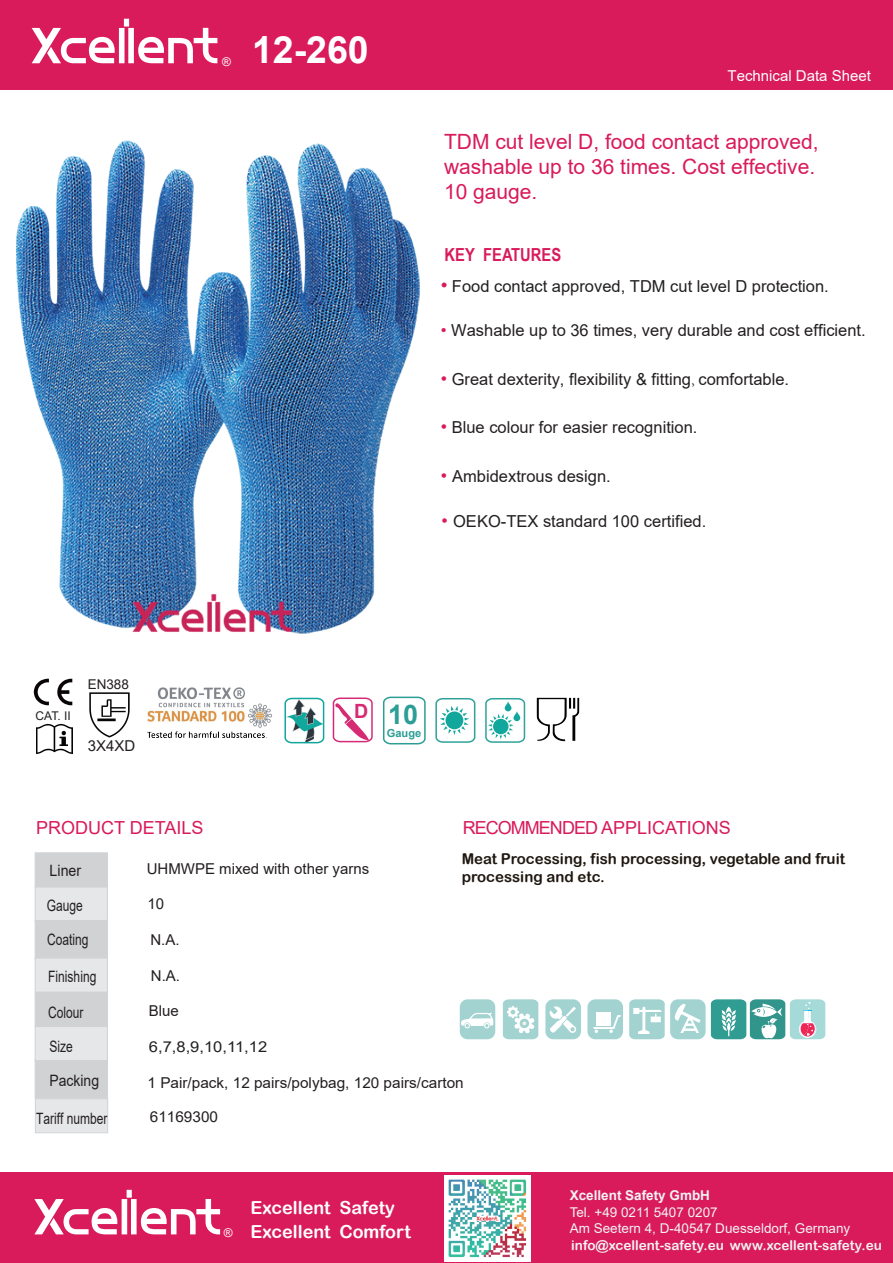
<style>
.page{position:relative;width:893px;height:1263px;background:#fff}
.page>*{position:absolute;margin:0;border:0;box-sizing:border-box;transform-origin:0 0}
.t1{font:700 37.5px "Arial";color:#fff}
.t2{font:700 27px "Arial";color:#2d9e96}
.t3{font:21px/25.2px "Arial";color:#d91a5b}
.t4{font:18px/24.8px "Arial Rounded MT Bold";color:#fff}
.t5{font:18px "Arial";letter-spacing:-.055em;color:#d91a5b}
.t6{font:18px "Arial";color:#d91a5b}
.t7{font:700 18px "Arial Narrow";color:#d91a5b}
.t8{font:16.5px "Arial";color:#231f20}
.t9{font:15.6px "Arial";color:#231f20;scale:.77 1}
.t10{font:15.6px "Arial";color:#231f20;scale:.89 1}
.t11{font:15.6px "Arial";color:#231f20;scale:.91 1}
.t12{font:15px "Arial";color:#231f20}
.t13{font:15px/18px "Arial Rounded MT Bold";color:#1f1710}
.t14{font:15px "Arial";color:#fff}
.t15{font:15px "Arial";color:#231f20;scale:1.1 1}
.t16{font:13.5px/16.2px "Arial";color:#f2f3f4}
.t17{font:13.5px "Arial Rounded MT Bold";color:#f2f3f4}
.t18{font:700 13.5px "Arial";color:#f2f3f4}
.t19{font:13.5px "Arial";color:#231f20}
.t20{font:12px "Arial";color:#231f20}
.t21{font:12px "Arial";color:#fff}
.t22{font:700 11.1px "Arial";color:#2d9e96}
.s1{font-size:19.5px;color:#d91a5b}
.s2{color:#d91a5b}
.s3{font-size:18px;color:#d91a5b}
.s4{font-family:"Adobe Song Std";font-weight:300}
</style>
<div class="page">
<img style="left:16px;top:140px;width:404px;height:494px">
<div style="left:35px;top:853px;width:73px;height:34px;background:#d1d2d4"></div>
<div style="left:35px;top:887px;width:73px;height:34px;background:#e6e7e9;border:1px solid #d1d2d4"></div>
<div style="left:35px;top:920px;width:73px;height:39px;background:#d1d2d4"></div>
<div style="left:35px;top:958px;width:73px;height:34px;background:#e6e7e9;border:1px solid #d1d2d4"></div>
<div style="left:35px;top:992px;width:73px;height:34px;background:#d1d2d4"></div>
<div style="left:35px;top:1060px;width:73px;height:38px;background:#d1d2d4"></div>
<div style="left:35px;top:1026px;width:73px;height:34px;background:#e6e7e9;border:1px solid #d1d2d4"></div>
<div style="left:0;top:1173px;width:893px;height:90px;background:#d91a5b"></div>
<svg style="left:34px;top:1190px;width:186px;height:44px"></svg>
<img style="left:89px;top:692px;width:41px;height:46px">
<img style="left:33px;top:678px;width:40px;height:28px">
<img style="left:36px;top:723px;width:37px;height:32px">
<img style="left:445px;top:1176px;width:85px;height:85px">
<div style="left:0;top:0;width:893px;height:89px;background:#d91a5b"></div>
<svg style="left:32px;top:19px;width:185px;height:44px"></svg>
<div style="left:35px;top:1099px;width:73px;height:34px;background:#e6e7e9;border:1px solid #d1d2d4"></div>
<svg style="left:284px;top:697px;width:41px;height:47px"></svg>
<svg style="left:332px;top:697px;width:41px;height:46px"></svg>
<svg style="left:383px;top:696px;width:43px;height:49px"></svg>
<svg style="left:435px;top:698px;width:41px;height:45px"></svg>
<svg style="left:485px;top:698px;width:41px;height:45px"></svg>
<div style="left:670px;top:999px;width:36px;height:40px;background:#a2d3d1;border-radius:8px"></div>
<div style="left:460px;top:999px;width:35px;height:40px;background:#a2d3d1;border-radius:8px"></div>
<svg style="left:461px;top:1012px;width:32px;height:16px"></svg>
<svg style="left:629px;top:999px;width:36px;height:40px"></svg>
<svg style="left:503px;top:999px;width:35px;height:40px"></svg>
<svg style="left:674px;top:1004px;width:27px;height:29px"></svg>
<div style="left:587px;top:999px;width:36px;height:40px;background:#a2d3d1;border-radius:8px"></div>
<div style="left:545px;top:999px;width:36px;height:40px;background:#a2d3d1;border-radius:8px"></div>
<svg style="left:549px;top:1006px;width:28px;height:27px"></svg>
<svg style="left:593px;top:1015px;width:28px;height:18px"></svg>
<div style="left:596px;top:1012px;width:15px;height:13px;background:#fff"></div>
<svg style="left:711px;top:999px;width:114px;height:40px"></svg>
<img style="left:536px;top:698px;width:44px;height:44px">
<img style="left:147px;top:687px;width:125px;height:51px">
<p class="t20" style="left:36px;top:707px;width:37px">CAT. II</p>
<p class="t19" style="left:88px;top:674px;width:43px">EN388</p>
<p class="t12" style="left:88px;top:736px;width:49px">3X4XD</p>
<p class="t21" style="left:222px;top:54px;width:10px">®</p>
<h1 class="t1" style="left:252px;top:23px;width:118px">12-260</h1>
<p class="t14" style="left:728px;top:65px;width:145px">Technical Data Sheet</p>
<p class="t3" style="left:444px;top:128px;width:376px">TDM cut level D, food contact approved, washable up to 36 times. Cost effective.<br>10 gauge.</p>
<p class="t7" style="left:445px;top:241px;width:118px">KEY FEATURES</p>
<p class="t8" style="left:441px;top:275px;width:390px"><span class="s1">•</span> Food contact approved, TDM cut level D protection.</p>
<p class="t8" style="left:441px;top:319px;width:426px"><span class="s2">•</span> Washable up to 36 times, very durable and cost efficient.</p>
<p class="t8" style="left:441px;top:368px;width:350px"><span class="s3">•</span> Great dexterity, flexibility &amp; fitting<span class="s4">,</span> comfortable.</p>
<p class="t8" style="left:441px;top:416px;width:258px"><span class="s3">•</span> Blue colour for easier recognition.</p>
<p class="t8" style="left:441px;top:464px;width:171px"><span class="s3">•</span> Ambidextrous design.</p>
<p class="t8" style="left:441px;top:510px;width:266px"><span class="s3">•</span> OEKO-TEX standard 100 certified.</p>
<h2 class="t2" style="left:354px;top:696px;width:65px"><sup>D</sup> 10</h2>
<p class="t22" style="left:387px;top:726px;width:36px">Gauge</p>
<p class="t6" style="left:36px;top:815px;width:169px">PRODUCT DETAILS</p>
<p class="t5" style="left:463px;top:815px;width:270px">RECOMMENDED APPLICATIONS</p>
<p class="t11" style="left:50px;top:860px;width:36px">Liner</p>
<p class="t13" style="left:462px;top:850px;width:385px">Meat Processing, fish processing, vegetable and fruit processing and etc.</p>
<p class="t12" style="left:147px;top:858px;width:224px">UHMWPE mixed with other yarns</p>
<p class="t9" style="left:47px;top:895px;width:48px">Gauge</p>
<p class="t12" style="left:147px;top:893px;width:18px">10</p>
<p class="t9" style="left:47px;top:929px;width:55px">Coating</p>
<p class="t9" style="left:48px;top:966px;width:64px">Finishing</p>
<p class="t12" style="left:150px;top:929px;width:31px">N.A.</p>
<p class="t12" style="left:151px;top:965px;width:31px">N.A.</p>
<p class="t9" style="left:48px;top:1002px;width:47px">Colour</p>
<p class="t12" style="left:149px;top:1000px;width:32px">Blue</p>
<p class="t9" style="left:49px;top:1036px;width:32px">Size</p>
<p class="t15" style="left:149px;top:1036px;width:109px">6,7,8,9,10,11,12</p>
<p class="t10" style="left:50px;top:1070px;width:57px">Packing</p>
<p class="t12" style="left:148px;top:1072px;width:318px">1 Pair/pack, 12 pairs/polybag, 120 pairs/carton</p>
<p class="t9" style="left:36px;top:1108px;width:94px">Tariff number</p>
<p class="t12" style="left:150px;top:1107px;width:70px">61169300</p>
<p class="t21" style="left:224px;top:1225px;width:10px">®</p>
<p class="t4" style="left:250px;top:1195px;width:162px">Excellent Safety<br>Excellent Comfort</p>
<p class="t18" style="left:570px;top:1186px;width:142px">Xcellent Safety GmbH</p>
<p class="t16" style="left:570px;top:1203px;width:282px">Tel. +49 0211 5407 0207<br>Am Seetern 4, D-40547 Duesseldorf, Germany</p>
<p class="t17" style="left:571px;top:1237px;width:312px">info@xcellent-safety.eu www.xcellent-safety.eu</p>
</div>
